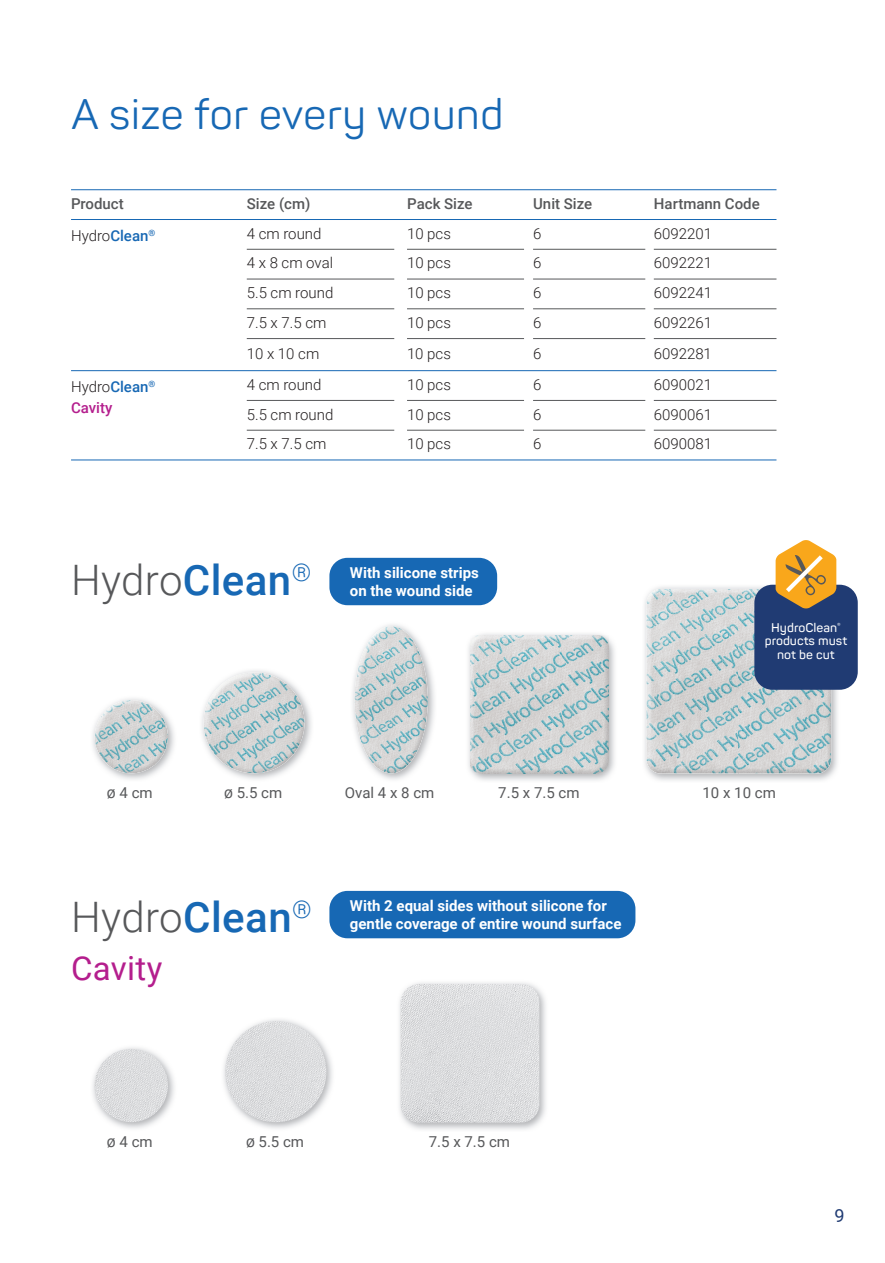
<style>
.page{position:relative;width:885px;height:1263px;background:#fff}
.page>*{position:absolute;margin:0;border:0;box-sizing:border-box;transform-origin:0 0}
.t1{font:300 42px "Roboto";letter-spacing:.005em;color:#57585a}
.t2{font:42px "Panton";color:#1768b4}
.t3{font:33px "Roboto";letter-spacing:.01em;color:#b41e8d}
.t4{font:18px "Roboto";color:#203b73}
.t5{font:300 15px "Roboto";color:#231f20}
.t6{font:700 15px/18px "Roboto";color:#fff}
.t7{font:15px "Roboto";color:#57585a}
.t8{font:500 15px "Roboto";color:#57585a}
.t9{font:500 15px/21px "Roboto";color:#b41e8d}
.t10{font:600 12.45px/13.8px "Panton";color:#fff;text-align:center}
.s1{font-weight:500;color:#1768b4}
.s2{font-weight:300;color:#231f20}
.s3{color:#1768b4}
</style>
<div class="page">
<img style="left:92px;top:698px;width:82px;height:82px">
<img style="left:95px;top:700px;width:73px;height:73px;border-radius:50%">
<img style="left:92px;top:1047px;width:83px;height:82px">
<img style="left:95px;top:1049px;width:73px;height:73px;border-radius:50%">
<img style="left:201px;top:670px;width:111px;height:110px">
<img style="left:203px;top:672px;width:101px;height:101px;border-radius:50%">
<img style="left:223px;top:1019px;width:110px;height:110px">
<img style="left:225px;top:1021px;width:101px;height:101px;border-radius:50%">
<img style="left:352px;top:624px;width:83px;height:156px">
<img style="left:354px;top:626px;width:74px;height:147px">
<img style="left:468px;top:633px;width:147px;height:148px">
<img style="left:470px;top:635px;width:138px;height:139px">
<img style="left:399px;top:982px;width:147px;height:148px">
<img style="left:400px;top:984px;width:139px;height:138px;border-radius:18px">
<img style="left:644px;top:584px;width:196px;height:197px">
<img style="left:646px;top:589px;width:185px;height:185px">
<div style="left:754px;top:585px;width:103px;height:105px;background:#203b73;border-radius:18px"></div>
<hr style="left:71px;top:370px;width:705px;height:1px;background:#1768b4">
<hr style="left:71px;top:460px;width:705px;height:1px;background:#1768b4">
<hr style="left:71px;top:189px;width:705px;height:1px;background:#1768b4">
<hr style="left:71px;top:219px;width:705px;height:1px;background:#1768b4">
<hr style="left:247px;top:249px;width:147px;height:1px;background:#57585a">
<hr style="left:407px;top:249px;width:117px;height:1px;background:#57585a">
<hr style="left:533px;top:249px;width:112px;height:1px;background:#57585a">
<hr style="left:653px;top:249px;width:123px;height:1px;background:#57585a">
<hr style="left:247px;top:279px;width:147px;height:1px;background:#57585a">
<hr style="left:407px;top:279px;width:117px;height:1px;background:#57585a">
<hr style="left:533px;top:279px;width:112px;height:1px;background:#57585a">
<hr style="left:653px;top:279px;width:123px;height:1px;background:#57585a">
<hr style="left:247px;top:309px;width:147px;height:1px;background:#57585a">
<hr style="left:247px;top:338px;width:147px;height:1px;background:#57585a">
<hr style="left:407px;top:309px;width:117px;height:1px;background:#57585a">
<hr style="left:407px;top:338px;width:117px;height:1px;background:#57585a">
<hr style="left:533px;top:309px;width:112px;height:1px;background:#57585a">
<hr style="left:533px;top:338px;width:112px;height:1px;background:#57585a">
<hr style="left:653px;top:309px;width:123px;height:1px;background:#57585a">
<hr style="left:653px;top:338px;width:123px;height:1px;background:#57585a">
<hr style="left:247px;top:400px;width:147px;height:1px;background:#57585a">
<hr style="left:407px;top:400px;width:117px;height:1px;background:#57585a">
<hr style="left:533px;top:400px;width:112px;height:1px;background:#57585a">
<hr style="left:653px;top:400px;width:123px;height:1px;background:#57585a">
<hr style="left:247px;top:430px;width:147px;height:1px;background:#57585a">
<hr style="left:407px;top:430px;width:117px;height:1px;background:#57585a">
<hr style="left:533px;top:430px;width:112px;height:1px;background:#57585a">
<hr style="left:653px;top:430px;width:123px;height:1px;background:#57585a">
<svg style="left:775px;top:540px;width:61px;height:69px"></svg>
<div style="left:329px;top:558px;width:168px;height:47px;background:#1768b4;border-radius:18px"></div>
<div style="left:329px;top:891px;width:306px;height:47px;background:#1768b4;border-radius:18px"></div>
<h1 class="t2" style="left:71px;top:97px;width:434px">A size for every wound</h1>
<p class="t8" style="left:71px;top:195px;width:54px">Product</p>
<p class="t8" style="left:247px;top:195px;width:65px">Size (cm)</p>
<p class="t8" style="left:407px;top:195px;width:67px">Pack Size</p>
<p class="t8" style="left:533px;top:195px;width:61px">Unit Size</p>
<p class="t8" style="left:653px;top:195px;width:107px">Hartmann Code</p>
<p class="t5" style="left:71px;top:227px;width:86px">Hydro<span class="s1">Clean</span><sup>®</sup></p>
<p class="t5" style="left:247px;top:225px;width:76px">4 cm round</p>
<p class="t5" style="left:407px;top:225px;width:45px">10 pcs</p>
<p class="t5" style="left:533px;top:225px;width:10px">6</p>
<p class="t5" style="left:653px;top:225px;width:60px">6092201</p>
<p class="t5" style="left:247px;top:254px;width:88px">4 x 8 cm oval</p>
<p class="t5" style="left:407px;top:254px;width:45px">10 pcs</p>
<p class="t5" style="left:533px;top:254px;width:10px">6</p>
<p class="t5" style="left:653px;top:254px;width:60px">6092221</p>
<p class="t5" style="left:247px;top:284px;width:88px">5.5 cm round</p>
<p class="t5" style="left:407px;top:284px;width:45px">10 pcs</p>
<p class="t5" style="left:533px;top:284px;width:10px">6</p>
<p class="t5" style="left:653px;top:284px;width:60px">6092241</p>
<p class="t5" style="left:247px;top:314px;width:81px">7.5 x 7.5 cm</p>
<p class="t5" style="left:407px;top:314px;width:45px">10 pcs</p>
<p class="t5" style="left:533px;top:314px;width:10px">6</p>
<p class="t5" style="left:653px;top:314px;width:60px">6092261</p>
<p class="t5" style="left:247px;top:345px;width:74px">10 x 10 cm</p>
<p class="t5" style="left:407px;top:345px;width:45px">10 pcs</p>
<p class="t5" style="left:533px;top:345px;width:10px">6</p>
<p class="t5" style="left:653px;top:345px;width:60px">6092281</p>
<p class="t9" style="left:71px;top:377px;width:86px"><span class="s2">Hydro</span><span class="s3">Clean</span><sup>®<br></sup>Cavity</p>
<p class="t5" style="left:247px;top:376px;width:76px">4 cm round</p>
<p class="t5" style="left:407px;top:376px;width:45px">10 pcs</p>
<p class="t5" style="left:533px;top:376px;width:10px">6</p>
<p class="t5" style="left:653px;top:376px;width:60px">6090021</p>
<p class="t5" style="left:247px;top:406px;width:88px">5.5 cm round</p>
<p class="t5" style="left:407px;top:406px;width:45px">10 pcs</p>
<p class="t5" style="left:533px;top:406px;width:10px">6</p>
<p class="t5" style="left:653px;top:406px;width:60px">6090061</p>
<p class="t5" style="left:247px;top:435px;width:81px">7.5 x 7.5 cm</p>
<p class="t5" style="left:407px;top:435px;width:45px">10 pcs</p>
<p class="t5" style="left:533px;top:435px;width:10px">6</p>
<p class="t5" style="left:653px;top:435px;width:60px">6090081</p>
<h1 class="t1" style="left:71px;top:556px;width:242px">Hydro<span class="s1">Clean</span><sup>®</sup></h1>
<p class="t6" style="left:350px;top:564px;width:130px">With silicone strips on the wound side</p>
<p class="t10" style="left:764px;top:622px;width:84px">HydroClean<sup>® </sup>products must not be cut</p>
<p class="t7" style="left:107px;top:784px;width:47px">Ø 4 cm</p>
<p class="t7" style="left:224px;top:784px;width:60px">Ø 5.5 cm</p>
<p class="t7" style="left:345px;top:784px;width:91px">Oval 4 x 8 cm</p>
<p class="t7" style="left:498px;top:784px;width:83px">7.5 x 7.5 cm</p>
<p class="t7" style="left:702px;top:784px;width:75px">10 x 10 cm</p>
<h1 class="t1" style="left:71px;top:893px;width:242px">Hydro<span class="s1">Clean</span><sup>®</sup></h1>
<h2 class="t3" style="left:71px;top:949px;width:93px">Cavity</h2>
<p class="t6" style="left:350px;top:897px;width:273px">With 2 equal sides without silicone for gentle coverage of entire wound surface</p>
<p class="t7" style="left:107px;top:1133px;width:47px">Ø 4 cm</p>
<p class="t7" style="left:246px;top:1133px;width:60px">Ø 5.5 cm</p>
<p class="t7" style="left:429px;top:1133px;width:83px">7.5 x 7.5 cm</p>
<p class="t4" style="left:834px;top:1205px;width:12px">9</p>
</div>
